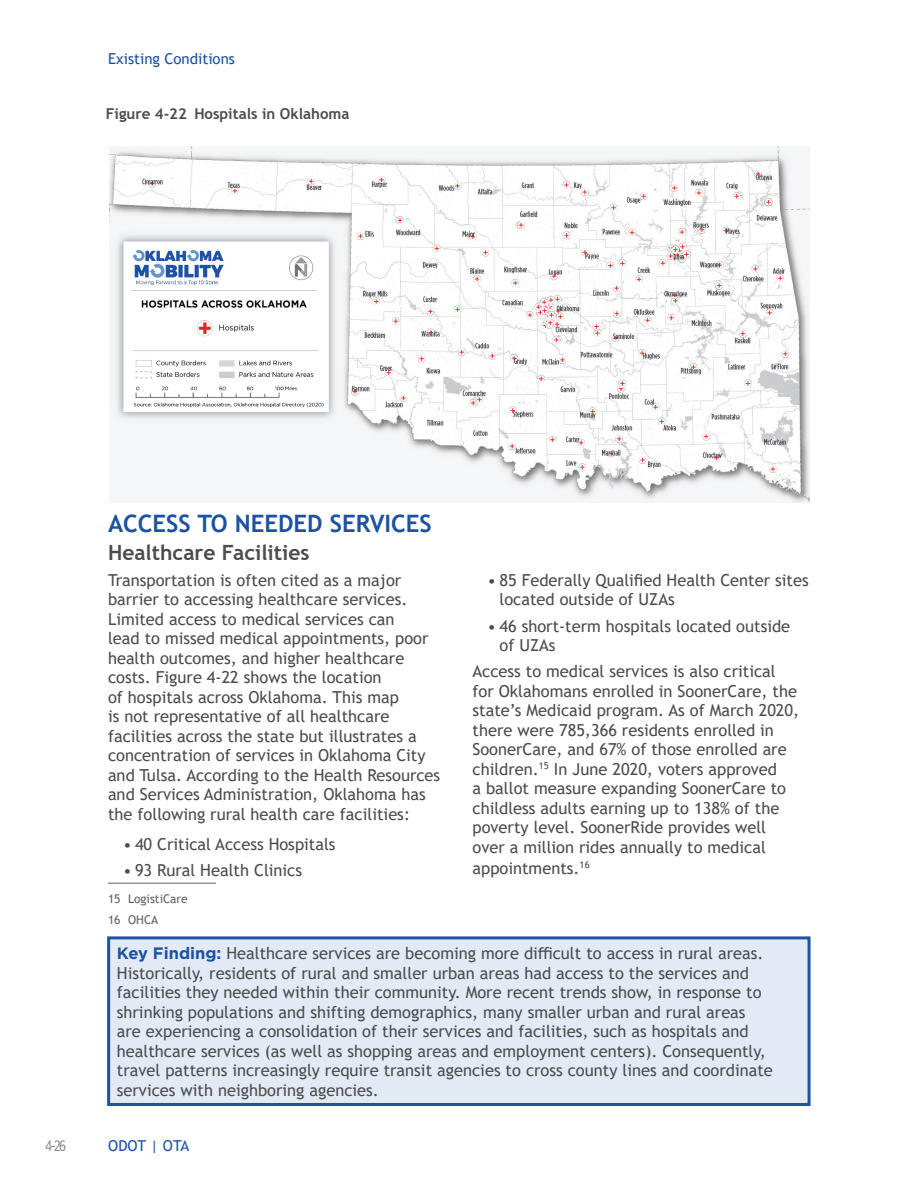
<style>
.page{position:relative;width:918px;height:1188px;background:#fff}
.page>*{position:absolute;margin:0;border:0;box-sizing:border-box;transform-origin:0 0}
.NNI_02{font:700 24px "Trebuchet MS";color:#1c52a2}
.NNI_03{font:700 21px "Trebuchet MS";color:#4b4c4d}
.NNI_Main_Body{font:16.5px/19.5px "Trebuchet MS";color:#4b4c4d}
.NNI_S-bar_Head{font:16.5px/19.5px "Trebuchet MS";color:#4b4c4d}
.NNI_Figure{font:700 15px "Trebuchet MS";color:#4b4c4d}
.t1{font:15px "Trebuchet MS";color:#1c52a2}
.t2{font:15px "Gotham X Narrow";color:#4b4c4d}
.NNI_Footnote{font:12px "Trebuchet MS";color:#606063}
.s1{font-family:"Gotham";font-weight:700;color:#1c52a2}
</style>
<div class="page">
<hr style="left:108px;top:882px;width:108px;height:2px;background:#939598">
<div style="left:109px;top:938px;width:700px;height:166px;background:#e3eaf6"></div>
<div style="left:107px;top:936px;width:704px;height:170px;border:3px solid #1c52a2"></div>
<img style="left:109px;top:146px;width:701px;height:357px">
<p class="t1" style="left:108px;top:50px;width:128px">Existing Conditions</p>
<p class="NNI_Figure" style="left:106px;top:104px;width:245px">Figure 4-22 Hospitals in Oklahoma</p>
<p class="t2" style="left:45px;top:1136px;width:23px">4-26</p>
<p class="NNI_02" style="left:108px;top:508px;width:325px">ACCESS TO NEEDED SERVICES</p>
<p class="NNI_03" style="left:108px;top:539px;width:203px">Healthcare Facilities</p>
<p class="NNI_Main_Body" style="left:108px;top:570px;width:334px">Transportation is often cited as a major barrier to accessing healthcare services.<br>Limited access to medical services can<br>lead to missed medical appointments, poor health outcomes, and higher healthcare costs. Figure 4-22 shows the location<br>of hospitals across Oklahoma. This map<br>is not representative of all healthcare facilities across the state but illustrates a concentration of services in Oklahoma City and Tulsa. According to the Health Resources and Services Administration, Oklahoma has the following rural health care facilities:</p>
<p class="NNI_S-bar_Head" style="left:123px;top:834px;width:214px">• 40 Critical Access Hospitals</p>
<p class="NNI_S-bar_Head" style="left:123px;top:861px;width:181px">• 93 Rural Health Clinics</p>
<p class="NNI_Footnote" style="left:108px;top:892px;width:81px">15 LogistiCare</p>
<p class="NNI_Footnote" style="left:108px;top:912px;width:52px">16 OHCA</p>
<p class="NNI_S-bar_Head" style="left:500px;top:570px;width:311px;text-indent:-12px">• 85 Federally Qualified Health Center sites located outside of UZAs</p>
<p class="NNI_S-bar_Head" style="left:500px;top:616px;width:292px;text-indent:-12px">• 46 short-term hospitals located outside of UZAs</p>
<p class="NNI_Main_Body" style="left:472px;top:662px;width:328px">Access to medical services is also critical for Oklahomans enrolled in SoonerCare, the state’s Medicaid program. As of March 2020, there were 785,366 residents enrolled in SoonerCare, and 67% of those enrolled are children. <sup>15</sup> In June 2020, voters approved<br>a ballot measure expanding SoonerCare to childless adults earning up to 138% of the poverty level. SoonerRide provides well over a million rides annually to medical</p>
<p class="NNI_Main_Body" style="left:472px;top:858px;width:119px">appointments. <sup>16</sup></p>
<p class="NNI_S-bar_Head" style="left:117px;top:944px;width:658px"><span class="s1">Key Finding:</span> Healthcare services are becoming more difficult to access in rural areas.<br>Historically, residents of rural and smaller urban areas had access to the services and facilities they needed within their community. More recent trends show, in response to shrinking populations and shifting demographics, many smaller urban and rural areas are experiencing a consolidation of their services and facilities, such as hospitals and healthcare services (as well as shopping areas and employment centers). Consequently, travel patterns increasingly require transit agencies to cross county lines and coordinate services with neighboring agencies.</p>
<p class="t1" style="left:108px;top:1136px;width:82px">ODOT | OTA</p>
</div>
